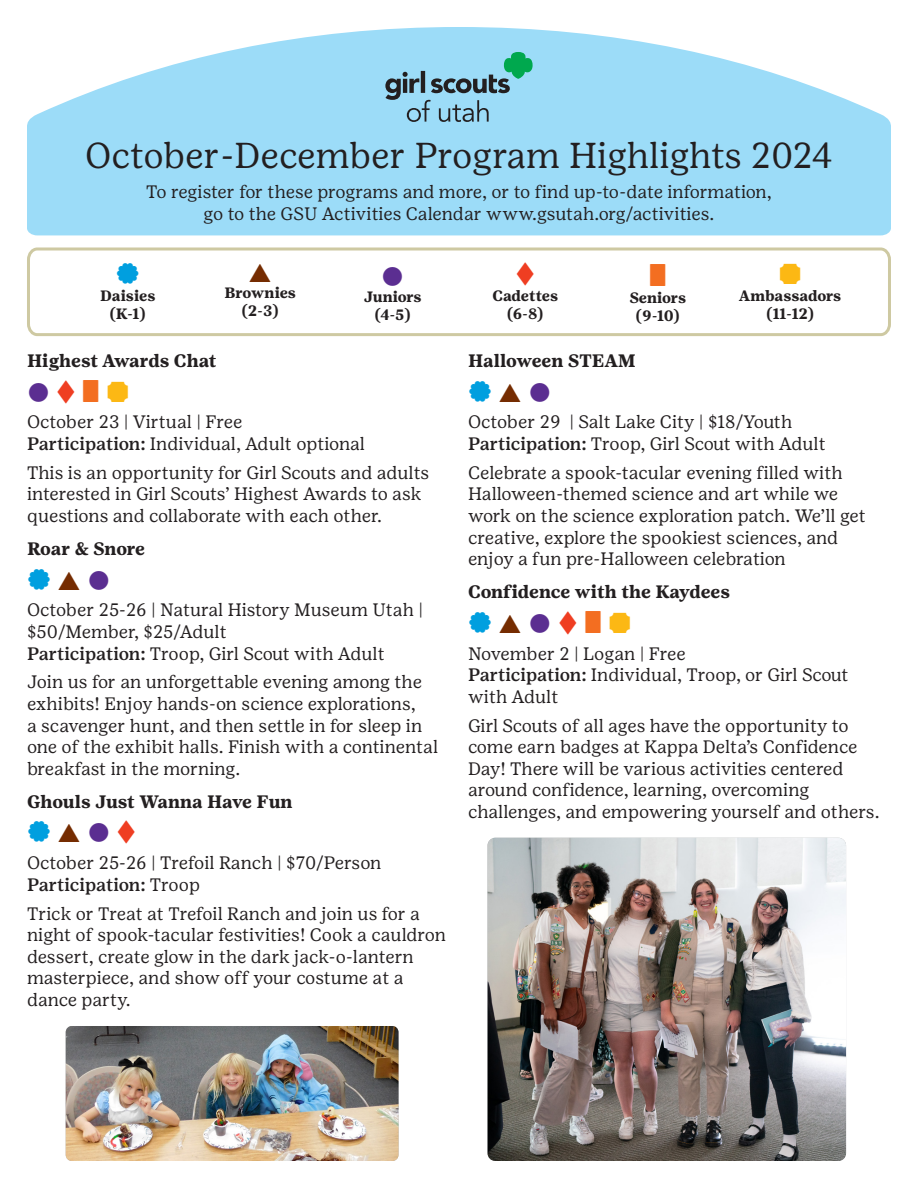
<style>
.page{position:relative;width:918px;height:1188px;background:#fff}
.page>*{position:absolute;margin:0;border:0;box-sizing:border-box;transform-origin:0 0}
.t1{font:36px "Girl Scout Text";color:#231f20}
.t2{font:36px "Girl Scout Shapes";color:#f36e21}
.Space_for_Age_Bubbles{font:33px "Girl Scout Shapes";color:#009fdf}
.t3{font:33px "Girl Scout Shapes";color:#ef3e22}
.t4{font:33px "Girl Scout Shapes";color:#fcb814}
.Space_for_Age_Bubbles-2{font:30px "Girl Scout Text";color:#5b2e91}
.t5{font:30px "Girl Scout Shapes";color:#752c01}
.t6{font:18px/21.6px "Girl Scout Text";color:#231f20}
.t7{font:700 18px "Girl Scout Text";color:#231f20}
.t8{font:500 18px "Girl Scout Text";letter-spacing:-.005em;color:#231f20}
.t9{font:700 18px "Girl Scout Text";letter-spacing:-.02em;color:#231f20}
.t10{font:700 15px/18px "Girl Scout Text";color:#231f20;text-align:center}
.t11{font:700 15px "Girl Scout Text";letter-spacing:-.02em;color:#231f20}
.s1{font-family:"Girl Scout Shapes";font-size:33px;color:#ef3e22}
.s2{font-family:"Girl Scout Shapes";font-size:36px;color:#f36e21}
.s3{font-family:"Girl Scout Shapes";font-size:33px;color:#fcb814}
.s4{font-weight:500}
.s5{font-size:30px;color:#752c01}
.s6{font-family:"Girl Scout Text";font-size:30px;color:#5b2e91}
.s7{color:#ef3e22}
.s8{font-weight:400}
.s9{font-size:36px;color:#f36e21}
.s10{color:#fcb814}
</style>
<div class="page">
<svg style="left:27px;top:247px;width:864px;height:90px"></svg>
<svg style="left:27px;top:27px;width:864px;height:208px;background:#aae1f9"></svg>
<svg style="left:385px;top:52px;width:148px;height:70px;background:#81bcce"></svg>
<img style="left:66px;top:1026px;width:333px;height:135px">
<img style="left:488px;top:838px;width:358px;height:323px">
<p class="t1" style="left:85px;top:134px;width:749px">October-December Program Highlights 2024</p>
<p class="t6" style="left:146px;top:181px;width:627px">To register for these programs and more, or to find up-to-date information,</p>
<p class="t6" style="left:204px;top:203px;width:512px">go to the GSU Activities Calendar www.gsutah.org/activities.</p>
<p class="Space_for_Age_Bubbles" style="left:116px;top:253px;width:25px">E</p>
<p class="t10" style="left:100px;top:286px;width:57px">Daisies</p>
<p class="t10" style="left:110px;top:304px;width:37px">(K-1)</p>
<p class="t3" style="left:516px;top:253px;width:21px">D</p>
<p class="t10" style="left:492px;top:286px;width:67px">Cadettes</p>
<p class="t10" style="left:507px;top:304px;width:38px">(6-8)</p>
<p class="t5" style="left:249px;top:254px;width:25px">B</p>
<p class="t10" style="left:224px;top:284px;width:73px">Brownies</p>
<p class="t10" style="left:242px;top:302px;width:38px">(2-3)</p>
<p class="t4" style="left:779px;top:253px;width:24px">C</p>
<p class="t10" style="left:739px;top:286px;width:104px">Ambassadors (11-12)</p>
<p class="t2" style="left:649px;top:253px;width:19px">F</p>
<p class="t10" style="left:629px;top:289px;width:58px">Seniors</p>
<p class="t10" style="left:636px;top:307px;width:45px">(9-10)</p>
<p class="Space_for_Age_Bubbles-2" style="left:381px;top:257px;width:24px">●</p>
<p class="t11" style="left:364px;top:288px;width:59px">Juniors</p>
<p class="t10" style="left:375px;top:306px;width:37px">(4-5)</p>
<p class="t7" style="left:27px;top:350px;width:191px">Highest Awards Chat</p>
<p class="Space_for_Age_Bubbles-2" style="left:27px;top:373px;width:104px">●<span class="s1">D</span><span class="s2">F</span><span class="s3">C</span></p>
<p class="t6" style="left:27px;top:411px;width:217px">October 23 | Virtual | Free</p>
<p class="t6" style="left:27px;top:433px;width:340px"><span class="s4">Participation:</span> Individual, Adult optional</p>
<p class="t6" style="left:27px;top:462px;width:404px">This is an opportunity for Girl Scouts and adults interested in Girl Scouts’ Highest Awards to ask questions and collaborate with each other.</p>
<p class="t9" style="left:27px;top:538px;width:120px">Roar &amp; Snore</p>
<p class="Space_for_Age_Bubbles" style="left:27px;top:559px;width:85px">E<span class="s5">B</span> <span class="s6">●</span></p>
<p class="t6" style="left:27px;top:599px;width:398px">October 25-26 | Natural History Museum Utah | $50/Member, $25/Adult</p>
<p class="t6" style="left:27px;top:642px;width:359px"><span class="s4">Participation:</span> Troop, Girl Scout with Adult</p>
<p class="t6" style="left:27px;top:671px;width:413px">Join us for an unforgettable evening among the exhibits! Enjoy hands-on science explorations,<br>a scavenger hunt, and then settle in for sleep in one of the exhibit halls. Finish with a continental breakfast in the morning.</p>
<p class="t7" style="left:27px;top:791px;width:267px">Ghouls Just Wanna Have Fun</p>
<p class="Space_for_Age_Bubbles" style="left:27px;top:812px;width:110px">E<span class="s5">B</span> <span class="s6">●</span><span class="s7">D</span></p>
<p class="t6" style="left:27px;top:852px;width:356px">October 25-26 | Trefoil Ranch | $70/Person</p>
<p class="t8" style="left:27px;top:874px;width:175px">Participation: <span class="s8">Troop</span></p>
<p class="t6" style="left:27px;top:902px;width:420px">Trick or Treat at Trefoil Ranch and join us for a night of spook-tacular festivities! Cook a cauldron dessert, create glow in the dark jack-o-lantern masterpiece, and show off your costume at a dance party.</p>
<p class="t7" style="left:468px;top:350px;width:169px">Halloween STEAM</p>
<p class="Space_for_Age_Bubbles" style="left:468px;top:371px;width:85px">E<span class="s5">B</span> <span class="s6">●</span></p>
<p class="t6" style="left:468px;top:411px;width:326px">October 29 | Salt Lake City | $18/Youth</p>
<p class="t6" style="left:468px;top:433px;width:359px"><span class="s4">Participation:</span> Troop, Girl Scout with Adult</p>
<p class="t6" style="left:468px;top:462px;width:399px">Celebrate a spook-tacular evening filled with Halloween-themed science and art while we work on the science exploration patch. We’ll get creative, explore the spookiest sciences, and enjoy a fun pre-Halloween celebration</p>
<p class="t7" style="left:468px;top:581px;width:264px">Confidence with the Kaydees</p>
<p class="Space_for_Age_Bubbles" style="left:468px;top:602px;width:165px">E<span class="s5">B</span> <span class="s6">●</span> <span class="s7">D</span><span class="s9">F</span><span class="s10">C</span></p>
<p class="t6" style="left:468px;top:642px;width:219px">November 2 | Logan | Free</p>
<p class="t6" style="left:468px;top:664px;width:382px"><span class="s4">Participation:</span> Individual, Troop, or Girl Scout with Adult</p>
<p class="t6" style="left:468px;top:714px;width:413px">Girl Scouts of all ages have the opportunity to come earn badges at Kappa Delta’s Confidence Day! There will be various activities centered around confidence, learning, overcoming challenges, and empowering yourself and others.</p>
</div>
